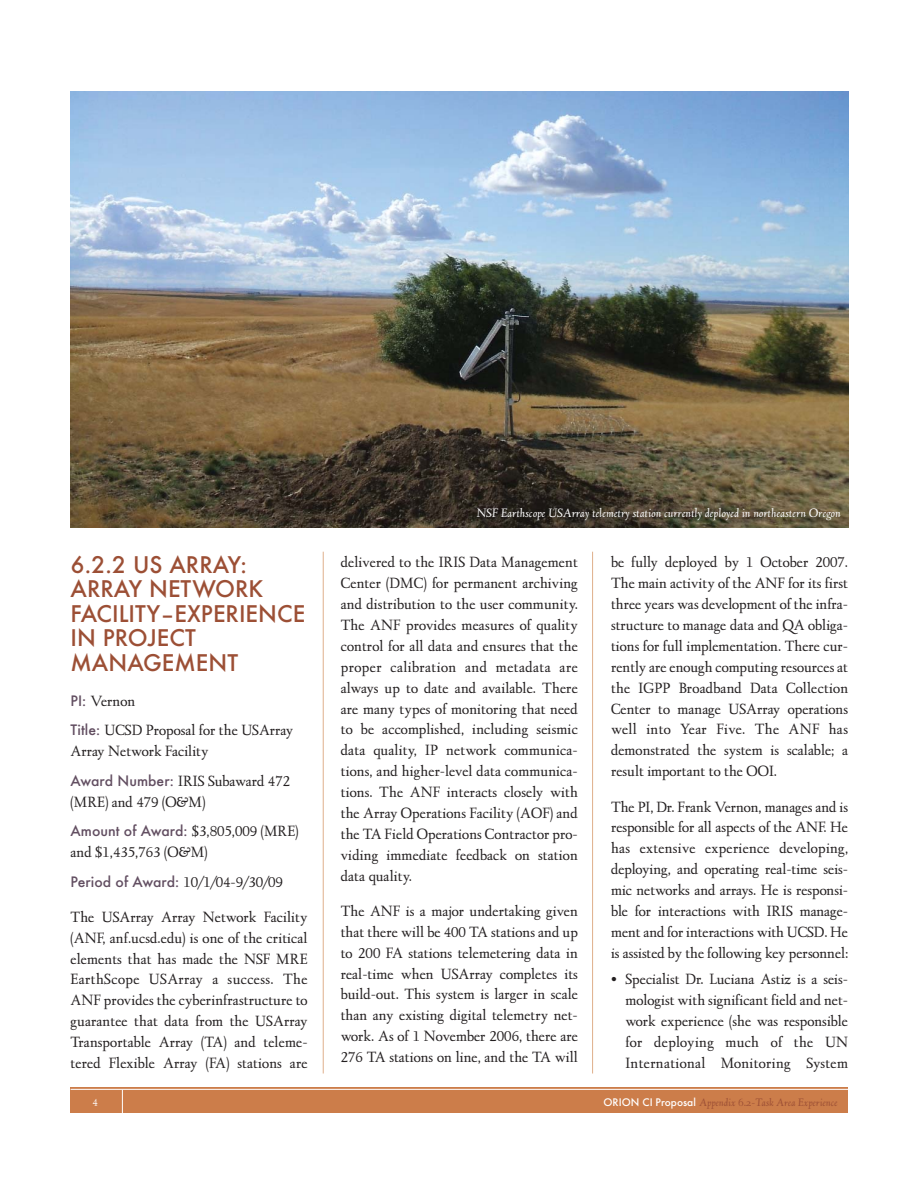
<style>
.page{position:relative;width:918px;height:1188px;background:#fff}
.page>*{position:absolute;margin:0;border:0;box-sizing:border-box;transform-origin:0 0}
.t1{font:500 25.2px/24.5px "Futura T";color:#9c4f35}
.t2{font:15.9px/20.9px "LTC Kaatskill";color:#231f20;text-align:justify}
.t3{font:italic 12.9px "LTC Kaatskill";color:#fff}
.t4{font:italic 11.55px "LTC Kaatskill";color:#9c4f35}
.t5{font:11.55px "LTC Kaatskill";color:#fff}
.s1{font-family:"Futura T";font-weight:500;color:#624e61}
.s2{font-family:"Futura T";font-weight:500;font-style:normal;color:#fff}
</style>
<div class="page">
<div style="left:71px;top:1087px;width:777px;height:25px;background:#cc7d4a"></div>
<hr style="left:71px;top:1089px;width:777px;height:1px;background:#fff">
<hr style="left:323px;top:552px;width:1px;height:522px;background:#dfaf8b">
<hr style="left:592px;top:552px;width:1px;height:522px;background:#dfaf8b">
<hr style="left:122px;top:1090px;width:1px;height:32px;background:#fff">
<img style="left:71px;top:91px;width:777px;height:436px">
<h1 class="t1" style="left:71px;top:556px;width:236px">6.2.2 US ARRAY:<br>ARRAY NETWORK<br>FACILITY–EXPERIENCE<br>IN PROJECT<br>MANAGEMENT</h1>
<p class="t2" style="left:71px;top:686px;width:224px;line-height:29.5px"><span class="s1">PI:</span> Vernon<br><span class="s1">Title:</span> UCSD Proposal for the USArray</p>
<p class="t2" style="left:71px;top:736px;width:221px;line-height:29.5px">Array Network Facility<br><span class="s1">Award Number:</span> IRIS Subaward 472</p>
<p class="t2" style="left:71px;top:786px;width:230px;line-height:29.5px">(MRE) and 479 (O&amp;M)<br><span class="s1">Amount of Award:</span> $3,805,009 (MRE)</p>
<p class="t2" style="left:71px;top:837px;width:214px;line-height:29.5px">and $1,435,763 (O&amp;M)<br><span class="s1">Period of Award:</span> 10/1/04-9/30/09</p>
<p class="t2" style="left:71px;top:906px;width:239px">The USArray Array Network Facility (ANF, anf.ucsd.edu) is one of the critical elements that has made the NSF MRE EarthScope USArray a success. The ANF provides the cyberinfrastructure to guarantee that data from the USArray Transportable Array (TA) and teleme&shy;tered Flexible Array (FA) stations are</p>
<p class="t3" style="left:477px;top:509px;width:366px">NSF Earthscope USArray telemetry station currently deployed in northeastern Oregon</p>
<p class="t2" style="left:341px;top:552px;width:239px">delivered to the IRIS Data Management Center (DMC) for permanent archiving and distribution to the user community.<br>The ANF provides measures of quality control for all data and ensures that the proper calibration and metadata are always up to date and available. There are many types of monitoring that need to be accomplished, including seismic data quality, IP network communica&shy;tions, and higher-level data communica&shy;tions. The ANF interacts closely with the Array Operations Facility (AOF) and the TA Field Operations Contractor pro&shy;viding immediate feedback on station data quality.</p>
<p class="t2" style="left:341px;top:900px;width:239px">The ANF is a major undertaking given that there will be 400 TA stations and up to 200 FA stations telemetering data in real-time when USArray completes its build-out. This system is larger in scale than any existing digital telemetry net&shy;work. As of 1 November 2006, there are 276 TA stations on line, and the TA will</p>
<p class="t2" style="left:611px;top:552px;width:239px">be fully deployed by 1 October 2007.<br>The main activity of the ANF for its first three years was development of the infra&shy;structure to manage data and QA obliga&shy;tions for full implementation. There cur&shy;rently are enough computing resources at the IGPP Broadband Data Collection Center to manage USArray operations well into Year Five. The ANF has demonstrated the system is scalable; a result important to the OOI.</p>
<p class="t2" style="left:611px;top:796px;width:239px">The PI, Dr. Frank Vernon, manages and is responsible for all aspects of the ANF. He has extensive experience developing, deploying, and operating real-time seis&shy;mic networks and arrays. He is responsi&shy;ble for interactions with IRIS manage&shy;ment and for interactions with UCSD. He is assisted by the following key personnel:</p>
<p class="t2" style="left:625px;top:968px;width:224px;text-indent:-14px">• Specialist Dr. Luciana Astiz is a seis&shy;mologist with significant field and net&shy;work experience (she was responsible for deploying much of the UN International Monitoring System</p>
<p class="t5" style="left:93px;top:1095px;width:7px">4</p>
<p class="t4" style="left:603px;top:1099px;width:236px"><span class="s2">ORION CI Proposal</span> Appendix 6.2-Task Area Experience</p>
</div>
